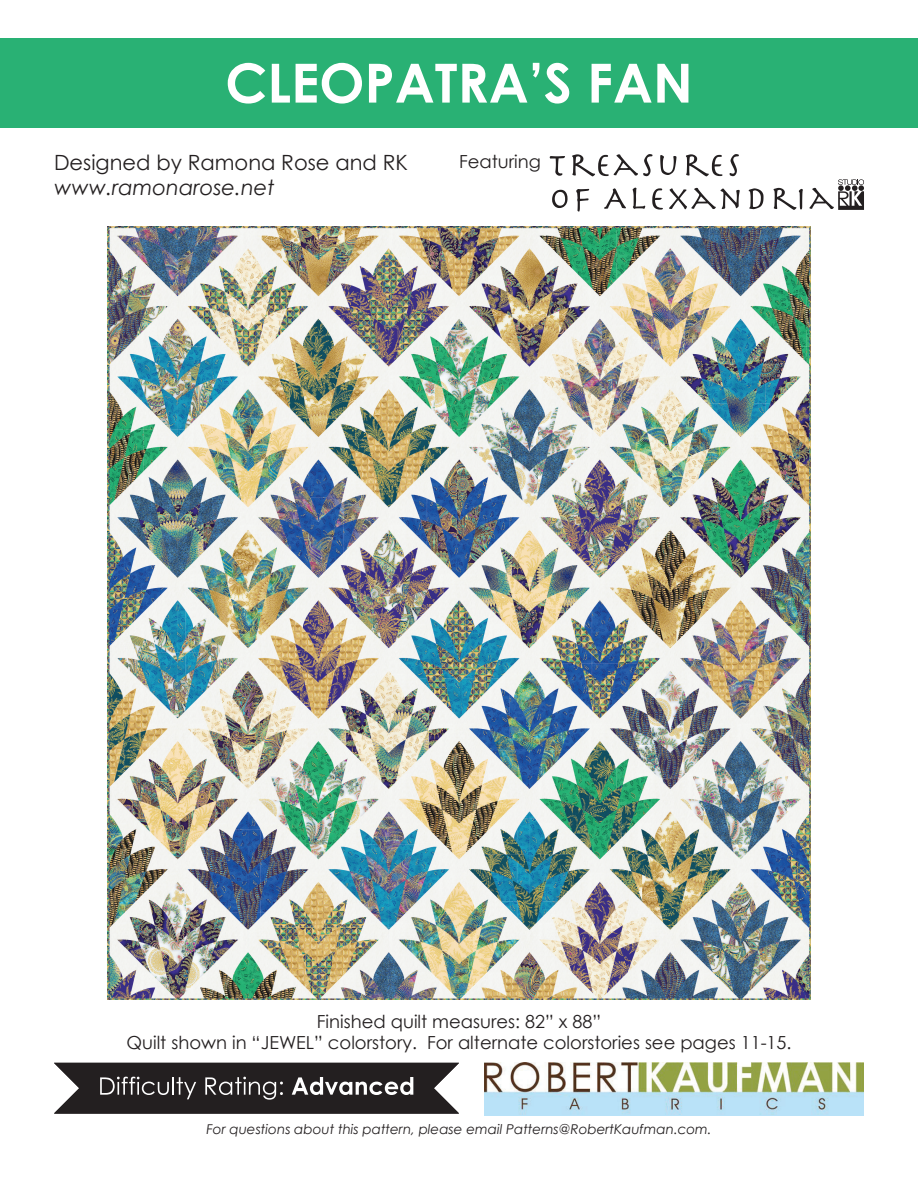
<style>
.page{position:relative;width:918px;height:1188px;background:#fff}
.page>*{position:absolute;margin:0;border:0;box-sizing:border-box;transform-origin:0 0}
.t1{font:700 67.5px "Century Gothic";color:#fff}
.t2{font:700 54px "Century Gothic";color:#fff}
.t3{font:21px "Century Gothic";color:#231f20}
.t4{font:italic 21px "Century Gothic";color:#231f20}
.t5{font:18px/21px "Century Gothic";color:#231f20;text-align:center}
.t6{font:italic 13.5px "Century Gothic";color:#231f20}
</style>
<div class="page">
<svg style="left:54px;top:1063px;width:405px;height:50px;background:#413e3e"></svg>
<div style="left:0;top:38px;width:918px;height:90px;background:#29b174"></div>
<img style="left:484px;top:1063px;width:379px;height:52px">
<svg style="left:550px;top:156px;width:15px;height:20px"></svg>
<svg style="left:572px;top:154px;width:80px;height:22px"></svg>
<svg style="left:660px;top:155px;width:16px;height:20px"></svg>
<svg style="left:686px;top:154px;width:36px;height:22px"></svg>
<svg style="left:730px;top:154px;width:9px;height:22px"></svg>
<svg style="left:552px;top:190px;width:16px;height:18px"></svg>
<svg style="left:576px;top:189px;width:13px;height:23px"></svg>
<svg style="left:604px;top:188px;width:22px;height:21px"></svg>
<svg style="left:633px;top:188px;width:12px;height:21px"></svg>
<svg style="left:652px;top:188px;width:11px;height:22px"></svg>
<svg style="left:669px;top:188px;width:71px;height:21px"></svg>
<svg style="left:749px;top:188px;width:15px;height:21px"></svg>
<svg style="left:774px;top:188px;width:29px;height:22px"></svg>
<svg style="left:809px;top:179px;width:55px;height:31px"></svg>
<img style="left:107px;top:227px;width:704px;height:773px">
<h1 class="t1" style="left:290px;top:27px;width:334px">Just Kisses</h1>
<h2 class="t2" style="left:225px;top:42px;width:469px">CLEOPATRA’S FAN</h2>
<p class="t3" style="left:54px;top:148px;width:355px">Designed by Ramona Rose and RK</p>
<p class="t4" style="left:54px;top:173px;width:222px">www.ramonarose.net</p>
<p class="t5" style="left:459px;top:150px;width:83px">Featuring</p>
<p class="t5" style="left:126px;top:1010px;width:667px">Finished quilt measures: 82” x 88”<br>Quilt shown in “JEWEL” colorstory. For alternate colorstories see pages 11-15.</p>
<p class="t6" style="left:206px;top:1120px;width:507px">For questions about this pattern, please email Patterns@RobertKaufman.com.</p>
</div>
